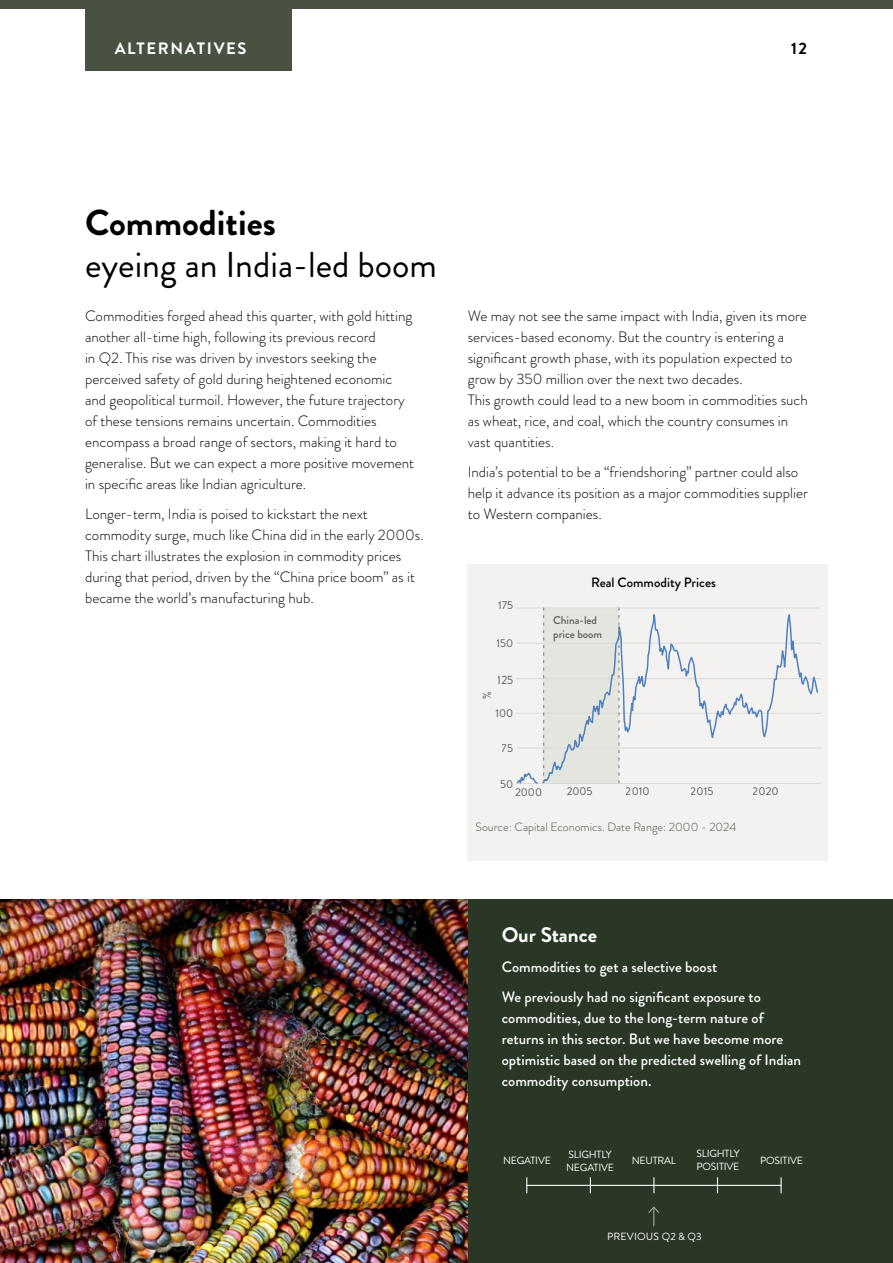
<style>
.page{position:relative;width:893px;height:1263px;background:#fff}
.page>*{position:absolute;margin:0;border:0;box-sizing:border-box;transform-origin:0 0}
.t1{font:36px "Brandon Grotesque";color:#000}
.t2{font:700 36px "Brandon Grotesque";color:#000}
.t3{font:700 21px "Brandon Grotesque";color:#fff}
.t4{font:700 16.5px "Brandon Grotesque";letter-spacing:.1em;color:#fff}
.t5{font:700 16.5px "Brandon Grotesque";color:#000}
.t6{font:300 15px/21px "Brandon Grotesque";color:#000}
.t7{font:500 15px/21px "Brandon Grotesque";color:#fff}
.t8{font:500 13.5px "Brandon Grotesque";color:#000}
.t9{font:300 12px "Brandon Grotesque";color:#4a5242}
.t10{font:12px "Brandon Grotesque";color:#595959;scale:.94 1}
.t11{font:11.25px "Brandon Grotesque";color:#595959}
.t12{font:500 11.25px/13.5px "Brandon Grotesque";color:#595959}
.t13{font:10.35px/12.9px "Brandon Grotesque";letter-spacing:-.02em;color:#fff}
.t14{font:10.35px "Brandon Grotesque";letter-spacing:.02em;color:#fff}
</style>
<div class="page">
<div style="left:0;top:0;width:893px;height:9px;background:#495242"></div>
<img style="left:0;top:899px;width:469px;height:364px">
<div style="left:469px;top:899px;width:424px;height:364px;background:#2a3726"></div>
<div style="left:85px;top:0;width:206px;height:70px;background:#495242"></div>
<svg style="left:648px;top:1206px;width:12px;height:20px"></svg>
<hr style="left:526px;top:1185px;width:256px;height:1px;background:#fff">
<svg style="left:526px;top:1177px;width:1px;height:16px"></svg>
<svg style="left:590px;top:1177px;width:1px;height:16px"></svg>
<svg style="left:653px;top:1177px;width:1px;height:16px"></svg>
<svg style="left:717px;top:1177px;width:1px;height:16px"></svg>
<svg style="left:780px;top:1177px;width:2px;height:16px"></svg>
<div style="left:468px;top:564px;width:360px;height:296px;background:#f4f2f1"></div>
<hr style="left:516px;top:748px;width:304px;height:1px;background:#d9d9d9">
<hr style="left:516px;top:713px;width:304px;height:1px;background:#d9d9d9">
<hr style="left:516px;top:678px;width:304px;height:1px;background:#d9d9d9">
<hr style="left:516px;top:643px;width:304px;height:1px;background:#d9d9d9">
<hr style="left:516px;top:608px;width:304px;height:1px;background:#d9d9d9">
<hr style="left:516px;top:783px;width:304px;height:1px;background:#d9d9d9">
<svg style="left:541px;top:607px;width:278px;height:176px"></svg>
<svg style="left:516px;top:608px;width:28px;height:177px"></svg>
<svg style="left:619px;top:608px;width:1px;height:175px"></svg>
<p class="t4" style="left:115px;top:37px;width:133px">ALTERNATIVES</p>
<p class="t5" style="left:791px;top:37px;width:17px">12</p>
<h1 class="t2" style="left:85px;top:198px;width:192px">Commodities</h1>
<h1 class="t1" style="left:85px;top:240px;width:353px">eyeing an India-led boom</h1>
<p class="t6" style="left:85px;top:305px;width:331px">Commodities forged ahead this quarter, with gold hitting another all-time high, following its previous record<br>in Q2. This rise was driven by investors seeking the perceived safety of gold during heightened economic and geopolitical turmoil. However, the future trajectory of these tensions remains uncertain. Commodities encompass a broad range of sectors, making it hard to generalise. But we can expect a more positive movement in specific areas like Indian agriculture.</p>
<p class="t6" style="left:85px;top:503px;width:340px">Longer-term, India is poised to kickstart the next commodity surge, much like China did in the early 2000s.<br>This chart illustrates the explosion in commodity prices during that period, driven by the “China price boom” as it became the world’s manufacturing hub.</p>
<p class="t6" style="left:468px;top:305px;width:342px">We may not see the same impact with India, given its more services-based economy. But the country is entering a significant growth phase, with its population expected to grow by 350 million over the next two decades.<br>This growth could lead to a new boom in commodities such as wheat, rice, and coal, which the country consumes in vast quantities.</p>
<p class="t6" style="left:468px;top:461px;width:342px">India’s potential to be a “friendshoring” partner could also help it advance its position as a major commodities supplier to Western companies.</p>
<p class="t11" style="left:498px;top:597px;width:16px">175</p>
<p class="t11" style="left:496px;top:635px;width:18px">150</p>
<p class="t10" style="left:498px;top:671px;width:18px">125</p>
<p class="t11" style="left:479px;top:699px;width:9px;rotate:-90deg">%</p>
<p class="t11" style="left:495px;top:705px;width:19px">100</p>
<p class="t11" style="left:502px;top:740px;width:13px">75</p>
<p class="t8" style="left:591px;top:573px;width:126px">Real Commodity Prices</p>
<p class="t12" style="left:553px;top:614px;width:51px">China-led price boom</p>
<p class="t11" style="left:500px;top:776px;width:15px">50</p>
<p class="t11" style="left:515px;top:784px;width:29px">2000</p>
<p class="t11" style="left:566px;top:784px;width:28px">2005</p>
<p class="t11" style="left:626px;top:784px;width:25px">2010</p>
<p class="t11" style="left:691px;top:784px;width:24px">2015</p>
<p class="t11" style="left:753px;top:783px;width:27px">2020</p>
<p class="t9" style="left:475px;top:819px;width:262px">Source: Capital Economics. Date Range: 2000 - 2024</p>
<h2 class="t3" style="left:502px;top:920px;width:97px">Our Stance</h2>
<p class="t7" style="left:502px;top:952px;width:261px;line-height:30px">Commodities to get a selective boost<br>We previously had no significant exposure to</p>
<p class="t7" style="left:502px;top:1008px;width:301px">commodities, due to the long-term nature of returns in this sector. But we have become more optimistic based on the predicted swelling of Indian commodity consumption.</p>
<p class="t13" style="left:503px;top:1154px;width:49px">NEGATIVE</p>
<p class="t13" style="left:566px;top:1148px;width:49px">SLIGHTLY<br>NEGATIVE</p>
<p class="t13" style="left:632px;top:1154px;width:46px">NEUTRAL</p>
<p class="t13" style="left:696px;top:1147px;width:45px">SLIGHTLY<br>POSITIVE</p>
<p class="t13" style="left:760px;top:1154px;width:44px">POSITIVE</p>
<p class="t14" style="left:607px;top:1229px;width:96px">PREVIOUS Q2 &amp; Q3</p>
</div>
